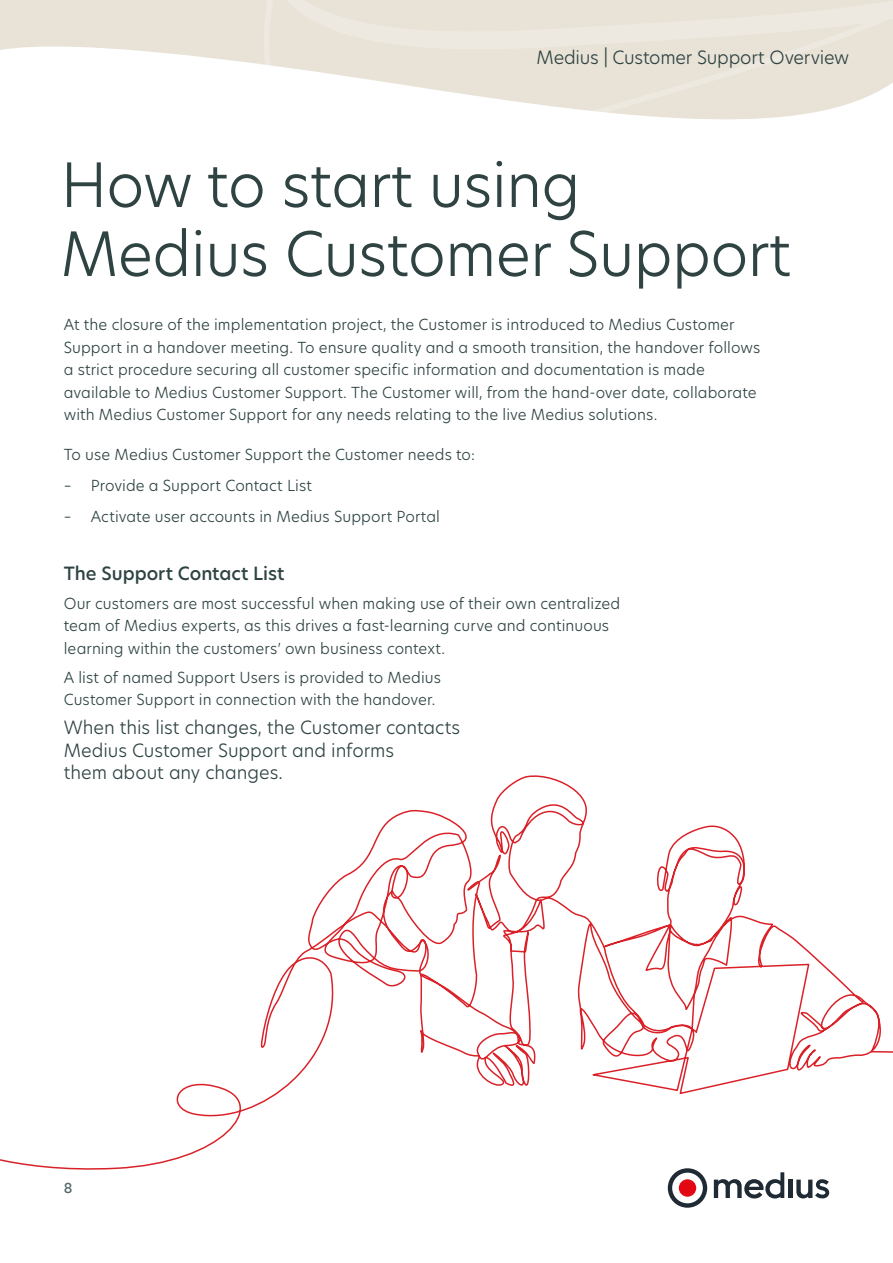
<style>
.page{position:relative;width:893px;height:1263px;background:#fff}
.page>*{position:absolute;margin:0;border:0;box-sizing:border-box;transform-origin:0 0}
.t1{font:300 60px/69px "New Hero";letter-spacing:-.01em;color:#2f4343}
.t2{font:300 18px/22.5px "New Hero";letter-spacing:-.005em;color:#2f4343}
.t3{font:500 18px "New Hero";color:#2f4343}
.t4{font:300 15px/22.5px "New Hero";letter-spacing:.005em;color:#2f4343}
.t5{font:500 13.5px "New Hero";color:#546868}
</style>
<div class="page">
<svg style="left:0;top:0;width:259px;height:64px;fill:#e9e3d7"></svg>
<svg style="left:259px;top:0;width:634px;height:120px;fill:#e9e3d7"></svg>
<svg style="left:668px;top:1174px;width:39px;height:34px"></svg>
<div style="left:679px;top:1179px;width:17px;height:18px;background:#e30613;border-radius:50%"></div>
<div style="left:788px;top:1179px;width:5px;height:19px;background:#1f2a34"></div>
<svg style="left:796px;top:1179px;width:33px;height:19px"></svg>
<svg style="left:714px;top:1174px;width:70px;height:24px"></svg>
<svg style="left:0;top:775px;width:893px;height:399px"></svg>
<p class="t2" style="left:537px;top:46px;width:314px">Medius | Customer Support Overview</p>
<h1 class="t1" style="left:61px;top:149px;width:732px">How to start using<br>Medius Customer Support</h1>
<p class="t4" style="left:64px;top:313px;width:698px">At the closure of the implementation project, the Customer is introduced to Medius Customer Support in a handover meeting. To ensure quality and a smooth transition, the handover follows a strict procedure securing all customer specific information and documentation is made available to Medius Customer Support. The Customer will, from the hand-over date, collaborate with Medius Customer Support for any needs relating to the live Medius solutions.</p>
<p class="t4" style="left:64px;top:443px;width:413px">To use Medius Customer Support the Customer needs to:</p>
<p class="t4" style="left:64px;top:474px;width:250px">– Provide a Support Contact List</p>
<p class="t4" style="left:64px;top:505px;width:378px">– Activate user accounts in Medius Support Portal</p>
<p class="t3" style="left:64px;top:561px;width:222px">The Support Contact List</p>
<p class="t4" style="left:64px;top:592px;width:558px">Our customers are most successful when making use of their own centralized team of Medius experts, as this drives a fast-learning curve and continuous learning within the customers’ own business context.</p>
<p class="t4" style="left:64px;top:666px;width:379px">A list of named Support Users is provided to Medius<br>Customer Support in connection with the handover.</p>
<p class="t2" style="left:64px;top:716px;width:398px">When this list changes, the Customer contacts<br>Medius Customer Support and informs<br>them about any changes.</p>
<p class="t5" style="left:64px;top:1179px;width:10px">8</p>
</div>
